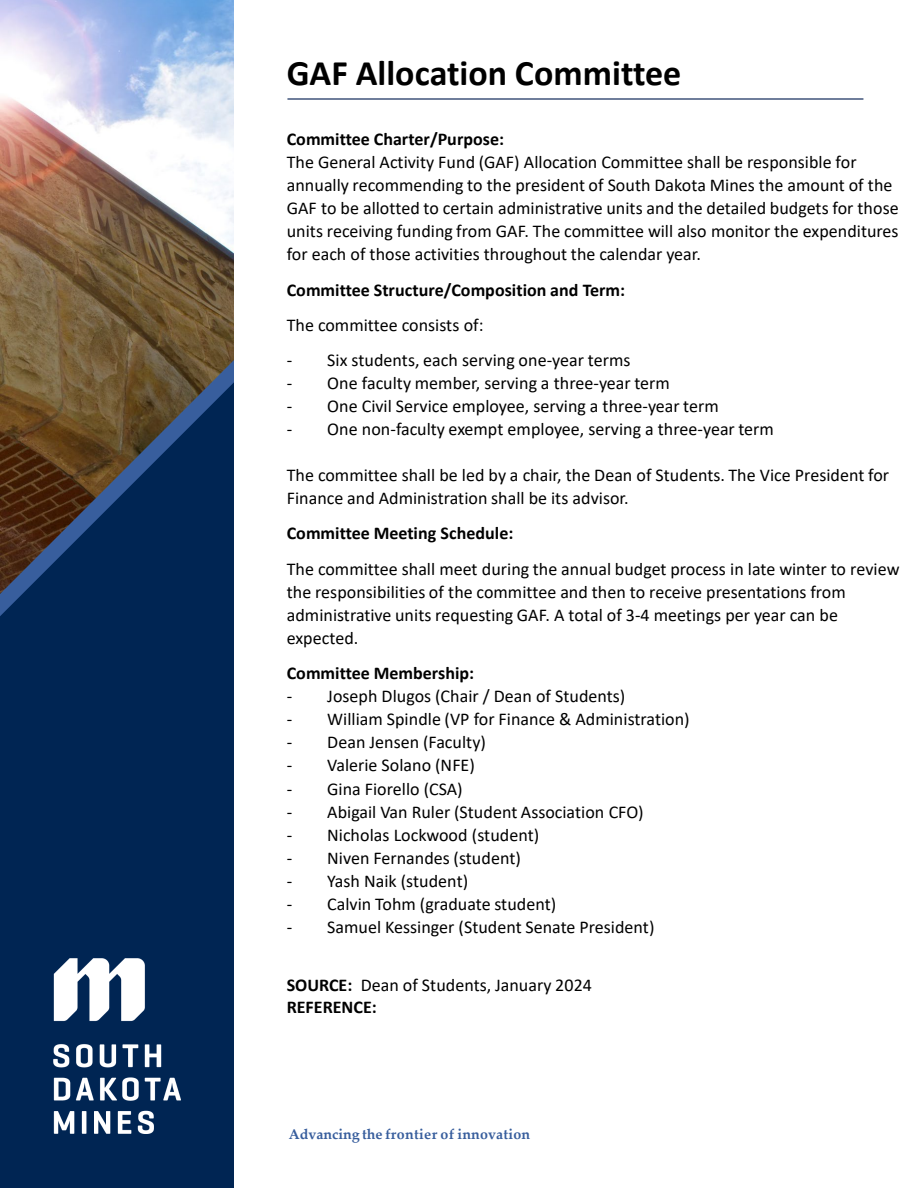
<style>
.page{position:relative;width:918px;height:1188px;background:#fff}
.page>*{position:absolute;margin:0;border:0;box-sizing:border-box;transform-origin:0 0}
.t1{font:700 36px "Calibri";color:#000}
.t2{font:18px/23.1px "Calibri";color:#000}
.t3{font:700 18px "Calibri";color:#000}
.t4{font:700 14.25px "Palatino Linotype";letter-spacing:.01em;color:#385e9d}
.s1{font-weight:700}
</style>
<div class="page">
<img style="left:0;top:0;width:234px;height:360px">
<svg style="left:0;top:360px;width:234px;height:22px;background:#6e5c3d"></svg>
<svg style="left:0;top:382px;width:234px;height:806px;background:#0e2a4e"></svg>
<hr style="left:287px;top:98px;width:576px;height:2px;background:#011c4f">
<img style="left:54px;top:959px;width:126px;height:174px">
<p class="t1" style="left:287px;top:48px;width:396px">GAF Allocation Committee</p>
<p class="t3" style="left:287px;top:126px;width:219px">Committee Charter/Purpose:</p>
<p class="t2" style="left:287px;top:150px;width:613px">The General Activity Fund (GAF) Allocation Committee shall be responsible for annually recommending to the president of South Dakota Mines the amount of the GAF to be allotted to certain administrative units and the detailed budgets for those units receiving funding from GAF. The committee will also monitor the expenditures for each of those activities throughout the calendar year.</p>
<p class="t3" style="left:287px;top:277px;width:340px">Committee Structure/Composition and Term:</p>
<p class="t2" style="left:287px;top:313px;width:198px">The committee consists of:</p>
<p class="t2" style="left:287px;top:348px;width:345px">- Six students, each serving one-year terms</p>
<p class="t2" style="left:287px;top:371px;width:385px">- One faculty member, serving a three-year term</p>
<p class="t2" style="left:287px;top:394px;width:434px">- One Civil Service employee, serving a three-year term</p>
<p class="t2" style="left:287px;top:417px;width:489px">- One non-faculty exempt employee, serving a three-year term</p>
<p class="t2" style="left:287px;top:463px;width:604px">The committee shall be led by a chair, the Dean of Students. The Vice President for<br>Finance and Administration shall be its advisor.</p>
<p class="t3" style="left:287px;top:521px;width:228px">Committee Meeting Schedule:</p>
<p class="t2" style="left:287px;top:557px;width:614px">The committee shall meet during the annual budget process in late winter to review the responsibilities of the committee and then to receive presentations from administrative units requesting GAF. A total of 3-4 meetings per year can be expected.</p>
<p class="t3" style="left:287px;top:660px;width:189px">Committee Membership:</p>
<p class="t2" style="left:287px;top:684px;width:340px">- Joseph Dlugos (Chair / Dean of Students)</p>
<p class="t2" style="left:287px;top:707px;width:404px">- William Spindle (VP for Finance &amp; Administration)</p>
<p class="t2" style="left:287px;top:730px;width:201px">- Dean Jensen (Faculty)</p>
<p class="t2" style="left:287px;top:754px;width:190px">- Valerie Solano (NFE)</p>
<p class="t2" style="left:287px;top:777px;width:177px">- Gina Fiorello (CSA)</p>
<p class="t2" style="left:287px;top:800px;width:358px">- Abigail Van Ruler (Student Association CFO)</p>
<p class="t2" style="left:287px;top:823px;width:254px">- Nicholas Lockwood (student)</p>
<p class="t2" style="left:287px;top:846px;width:236px">- Niven Fernandes (student)</p>
<p class="t2" style="left:287px;top:869px;width:183px">- Yash Naik (student)</p>
<p class="t2" style="left:287px;top:892px;width:271px">- Calvin Tohm (graduate student)</p>
<p class="t2" style="left:287px;top:915px;width:369px">- Samuel Kessinger (Student Senate President)</p>
<p class="t2" style="left:287px;top:973px;width:307px"><span class="s1">SOURCE:</span> Dean of Students, January 2024</p>
<p class="t3" style="left:287px;top:995px;width:92px">REFERENCE:</p>
<p class="t4" style="left:289px;top:1124px;width:243px">Advancing the frontier of innovation</p>
</div>
